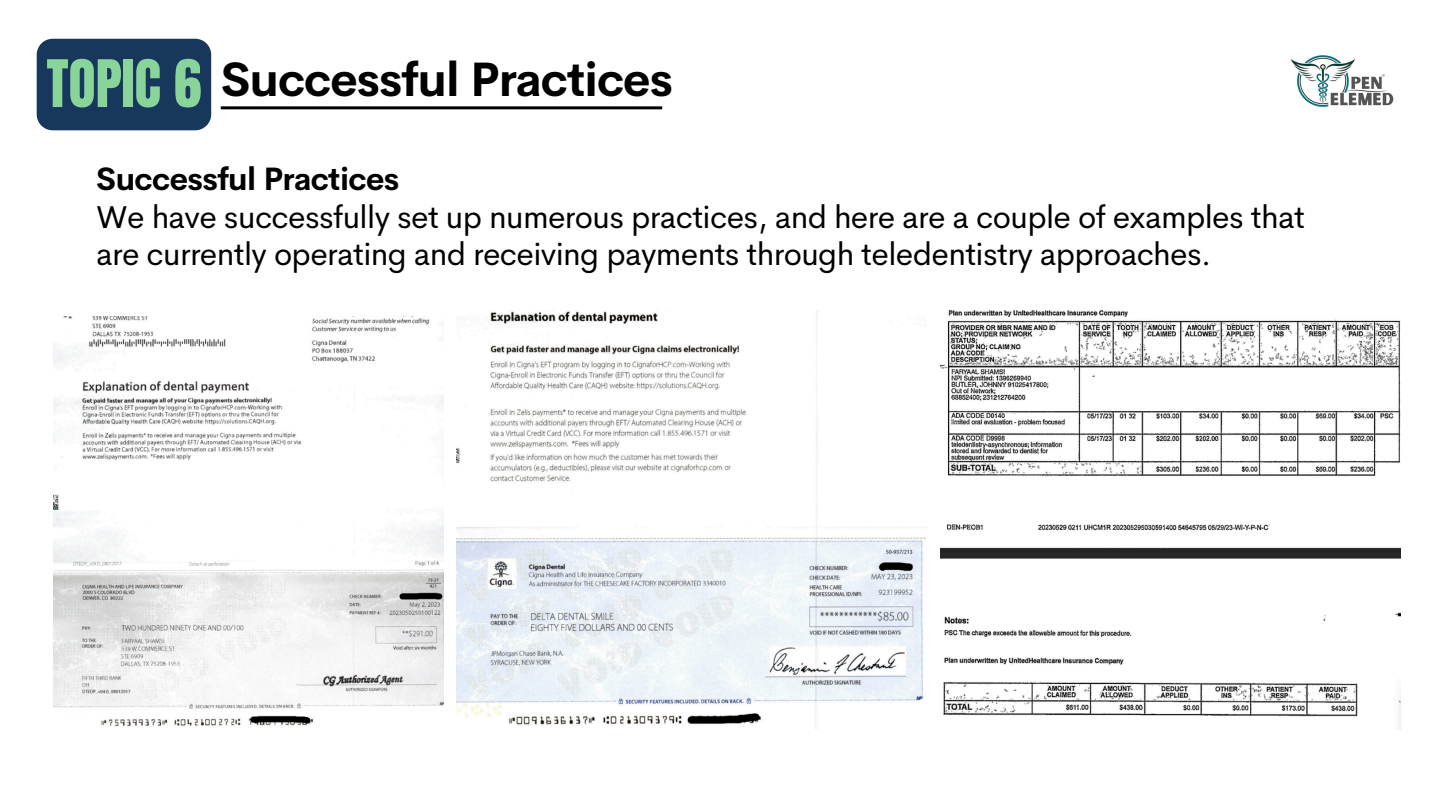
<style>
.page{position:relative;width:1440px;height:810px;background:#fff}
.page>*{position:absolute;margin:0;border:0;box-sizing:border-box;transform-origin:0 0}
.t1{font:55.7px "Anton";color:#88d499}
.t2{font:700 47.3px "Cerebri Sans";letter-spacing:-.02em;color:#000}
.t3{font:31.7px/37.5px "Cerebri Sans";letter-spacing:-.02em;color:#000}
.t4{font:700 31.7px "Cerebri Sans";letter-spacing:-.02em;color:#000}
</style>
<div class="page">
<hr style="left:221px;top:106px;width:441px;height:3px;background:#000">
<img style="left:54px;top:316px;width:389px;height:411px">
<img style="left:456px;top:310px;width:471px;height:419px">
<img style="left:940px;top:310px;width:460px;height:419px">
<div style="left:37px;top:39px;width:174px;height:91px;background:#18375d;border-radius:16px"></div>
<img style="left:1290px;top:55px;width:103px;height:52px">
<h2 class="t1" style="left:46px;top:44px;width:156px">TOPIC 6</h2>
<h1 class="t2" style="left:221px;top:48px;width:454px">Successful Practices</h1>
<p class="t4" style="left:96px;top:158px;width:305px">Successful Practices</p>
<p class="t3" style="left:96px;top:198px;width:1210px">We have successfully set up numerous practices, and here are a couple of examples that are currently operating and receiving payments through teledentistry approaches.</p>
</div>
